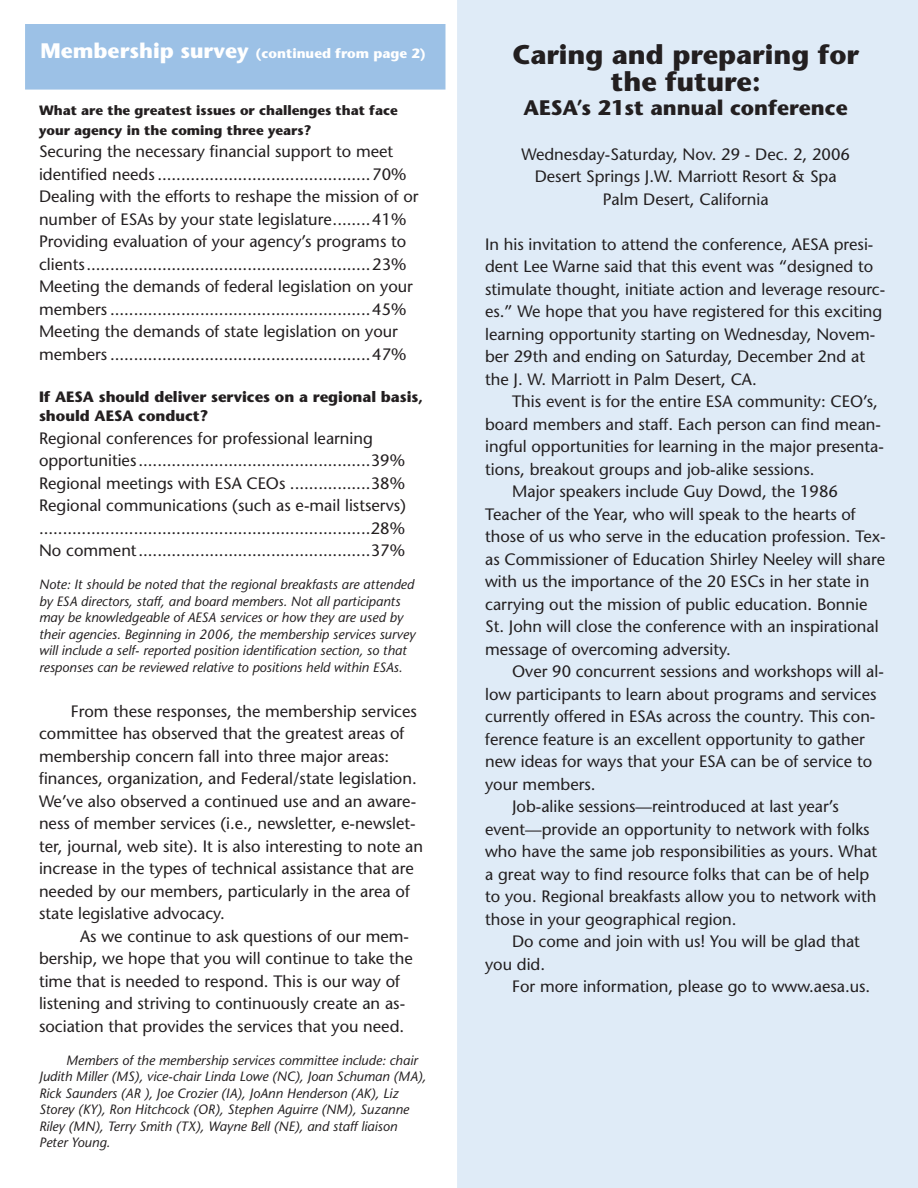
<style>
.page{position:relative;width:918px;height:1188px;background:#fff}
.page>*{position:absolute;margin:0;border:0;box-sizing:border-box;transform-origin:0 0}
.t1{font:700 27px/27px "Stone Sans";color:#231f20;text-align:center}
.t2{font:700 21px "Stone Sans";color:#231f20}
.t3{font:16.5px/22.5px "Stone Sans";color:#231f20}
.t4{font:700 15px/19.5px "Stone Sans";color:#231f20}
.t5{font:italic 13.5px/16.5px "Stone Sans";color:#231f20}
.t6{font:700 13.5px/19.5px "Stone Sans";color:#231f20}
.t7{font:700 13.5px "Stone Sans";color:#fff}
.s1{font-size:21px}
</style>
<div class="page">
<div style="left:457px;top:0;width:461px;height:1188px;background:#dfebf7"></div>
<div style="left:26px;top:25px;width:419px;height:64px;background:#9cc1e6"></div>
<div style="left:25px;top:24px;width:421px;height:66px;border:2px solid #9cc1e6"></div>
<p class="t7" style="left:40px;top:45px;width:387px"><span class="s1">Membership survey</span> (continued from page 2)</p>
<p class="t6" style="left:39px;top:101px;width:360px">What are the greatest issues or challenges that face your agency in the coming three years?</p>
<p class="t3" style="left:39px;top:140px;width:381px">Securing the necessary financial support to meet identified needs .............................................70% Dealing with the efforts to reshape the mission of or number of ESAs by your state legislature........41% Providing evaluation of your agency’s programs to clients............................................................23% Meeting the demands of federal legislation on your members .......................................................45% Meeting the demands of state legislation on your members .......................................................47%</p>
<p class="t4" style="left:39px;top:387px;width:386px">If AESA should deliver services on a regional basis, should AESA conduct?</p>
<p class="t3" style="left:39px;top:427px;width:369px">Regional conferences for professional learning opportunities.................................................39% Regional meetings with ESA CEOs .................38% Regional communications (such as e-mail listservs) ......................................................................28% No comment.................................................37%</p>
<p class="t5" style="left:39px;top:576px;width:378px">Note: It should be noted that the regional breakfasts are attended by ESA directors, staff, and board members. Not all participants may be knowledgeable of AESA services or how they are used by their agencies. Beginning in 2006, the membership services survey will include a self- reported position identification section, so that responses can be reviewed relative to positions held within ESAs.</p>
<p class="t3" style="left:39px;top:700px;width:386px;text-indent:32px">From these responses, the membership services committee has observed that the greatest areas of membership concern fall into three major areas: finances, organization, and Federal/state legislation.<br>We’ve also observed a continued use and an aware&shy;ness of member services (i.e., newsletter, e-newslet&shy;ter, journal, web site). It is also interesting to note an increase in the types of technical assistance that are needed by our members, particularly in the area of state legislative advocacy.</p>
<p class="t3" style="left:39px;top:925px;width:375px;text-indent:41px">As we continue to ask questions of our mem&shy;bership, we hope that you will continue to take the time that is needed to respond. This is our way of listening and striving to continuously create an as&shy;sociation that provides the services that you need.</p>
<p class="t5" style="left:39px;top:1052px;width:389px;text-indent:27px">Members of the membership services committee include: chair Judith Miller (MS), vice-chair Linda Lowe (NC), Joan Schuman (MA), Rick Saunders (AR ), Joe Crozier (IA), JoAnn Henderson (AK), Liz Storey (KY), Ron Hitchcock (OR), Stephen Aguirre (NM), Suzanne Riley (MN), Terry Smith (TX), Wayne Bell (NE), and staff liaison Peter Young.</p>
<h1 class="t1" style="left:512px;top:41px;width:348px">Caring and preparing for the future:</h1>
<p class="t2" style="left:524px;top:95px;width:326px">AESA’s 21st annual conference</p>
<p class="t3" style="left:521px;top:143px;width:330px;text-align:center">Wednesday-Saturday, Nov. 29 - Dec. 2, 2006<br>Desert Springs J.W. Marriott Resort &amp; Spa<br>Palm Desert, California</p>
<p class="t3" style="left:485px;top:233px;width:402px">In his invitation to attend the conference, AESA presi&shy;dent Lee Warne said that this event was “designed to stimulate thought, initiate action and leverage resourc&shy;es.” We hope that you have registered for this exciting learning opportunity starting on Wednesday, Novem&shy;ber 29th and ending on Saturday, December 2nd at the J. W. Marriott in Palm Desert, CA.</p>
<p class="t3" style="left:512px;top:390px;width:367px">This event is for the entire ESA community: CEO’s,</p>
<p class="t3" style="left:485px;top:413px;width:397px">board members and staff. Each person can find mean-</p>
<p class="t3" style="left:485px;top:435px;width:400px">ingful opportunities for learning in the major presenta-</p>
<p class="t3" style="left:485px;top:458px;width:331px">tions, breakout groups and job-alike sessions.</p>
<p class="t3" style="left:512px;top:480px;width:327px">Major speakers include Guy Dowd, the 1986</p>
<p class="t3" style="left:485px;top:503px;width:372px">Teacher of the Year, who will speak to the hearts of</p>
<p class="t3" style="left:485px;top:525px;width:402px">those of us who serve in the education profession. Tex-</p>
<p class="t3" style="left:485px;top:548px;width:402px">as Commissioner of Education Shirley Neeley will share</p>
<p class="t3" style="left:485px;top:570px;width:386px">with us the importance of the 20 ESCs in her state in</p>
<p class="t3" style="left:485px;top:593px;width:384px">carrying out the mission of public education. Bonnie</p>
<p class="t3" style="left:485px;top:615px;width:395px">St. John will close the conference with an inspirational</p>
<p class="t3" style="left:485px;top:638px;width:247px">message of overcoming adversity.</p>
<p class="t3" style="left:512px;top:660px;width:373px">Over 90 concurrent sessions and workshops will al-</p>
<p class="t3" style="left:485px;top:683px;width:393px">low participants to learn about programs and services</p>
<p class="t3" style="left:485px;top:705px;width:392px">currently offered in ESAs across the country. This con-</p>
<p class="t3" style="left:485px;top:728px;width:381px">ference feature is an excellent opportunity to gather</p>
<p class="t3" style="left:485px;top:750px;width:389px">new ideas for ways that your ESA can be of service to</p>
<p class="t3" style="left:485px;top:773px;width:112px">your members.</p>
<p class="t3" style="left:512px;top:795px;width:328px">Job-alike sessions—reintroduced at last year’s</p>
<p class="t3" style="left:485px;top:818px;width:386px">event—provide an opportunity to network with folks</p>
<p class="t3" style="left:485px;top:840px;width:394px">who have the same job responsibilities as yours. What</p>
<p class="t3" style="left:485px;top:863px;width:386px">a great way to find resource folks that can be of help</p>
<p class="t3" style="left:485px;top:885px;width:393px">to you. Regional breakfasts allow you to network with</p>
<p class="t3" style="left:485px;top:908px;width:253px">those in your geographical region.</p>
<p class="t3" style="left:512px;top:930px;width:349px">Do come and join with us! You will be glad that</p>
<p class="t3" style="left:485px;top:953px;width:62px">you did.</p>
<p class="t3" style="left:512px;top:975px;width:360px">For more information, please go to www.aesa.us.</p>
</div>
